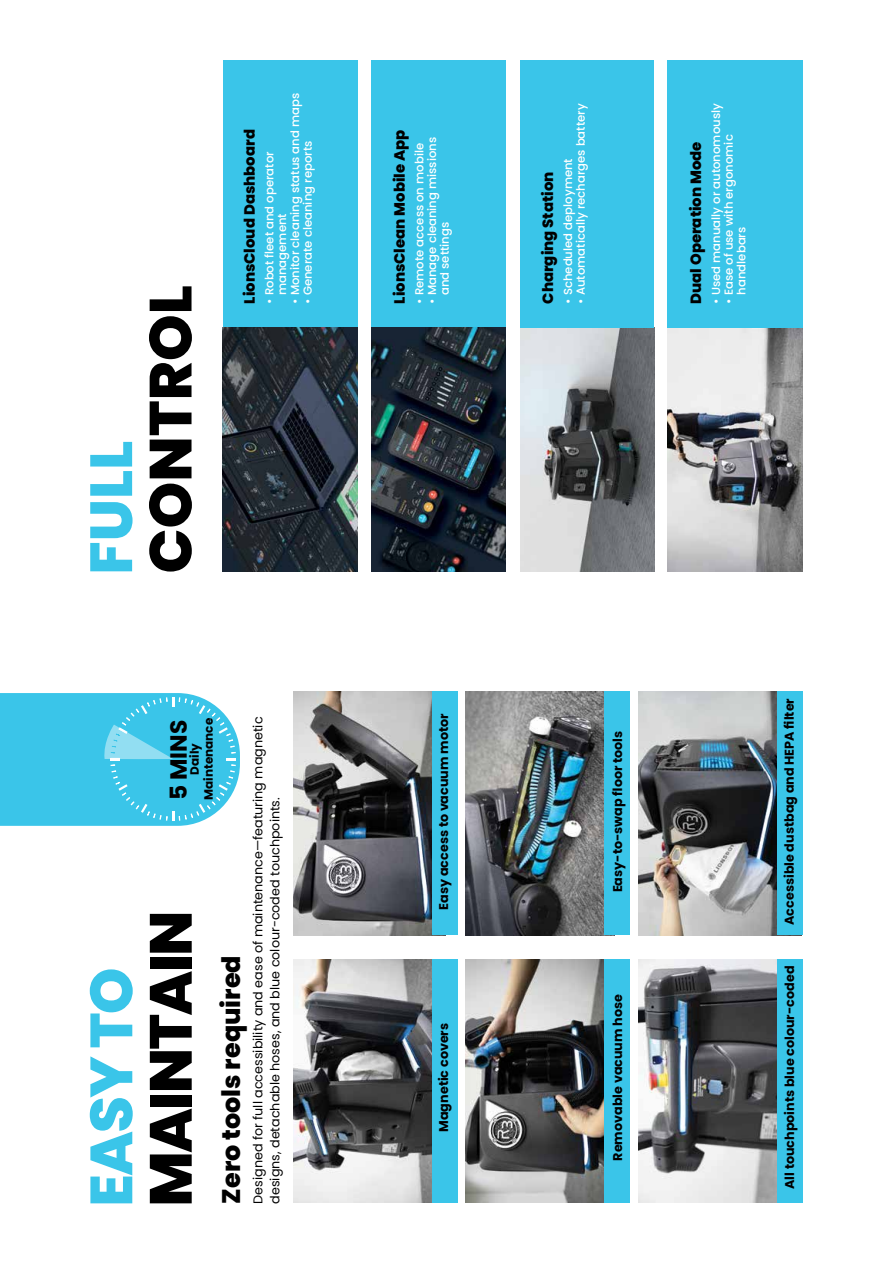
<style>
.page{position:relative;width:893px;height:1263px;background:#fff}
.page>*{position:absolute;margin:0;border:0;box-sizing:border-box;transform-origin:0 0}
.t1{font:800 59.4px "Poppins";letter-spacing:-.03em;color:#3ac5e9}
.t2{font:800 59.4px "Poppins";letter-spacing:-.03em;color:#000}
.t3{font:800 59.4px "Poppins";color:#000}
.t4{font:800 25.5px "Poppins";color:#000}
.t5{font:700 23.4px "Poppins";color:#000}
.t6{font:800 14.85px "Poppins";color:#000}
.t7{font:700 12.75px "Poppins";color:#000}
.t8{font:12.75px/17px "Poppins";color:#000}
.t9{font:700 12px "Poppins";color:#000}
.t10{font:500 11.7px/12.8px "Poppins";color:#fff}
</style>
<div class="page">
<img style="left:520px;top:328px;width:134px;height:243px">
<img style="left:667px;top:328px;width:136px;height:243px">
<img style="left:639px;top:691px;width:138px;height:244px">
<img style="left:639px;top:959px;width:138px;height:244px">
<img style="left:466px;top:691px;width:138px;height:244px">
<img style="left:466px;top:959px;width:138px;height:244px">
<img style="left:294px;top:691px;width:138px;height:244px">
<img style="left:294px;top:959px;width:138px;height:244px">
<div style="left:432px;top:691px;width:25px;height:244px;background:#3ac5e9"></div>
<div style="left:432px;top:959px;width:25px;height:244px;background:#3ac5e9"></div>
<div style="left:604px;top:959px;width:26px;height:244px;background:#3ac5e9"></div>
<div style="left:777px;top:959px;width:26px;height:244px;background:#3ac5e9"></div>
<div style="left:777px;top:691px;width:26px;height:244px;background:#3ac5e9"></div>
<div style="left:604px;top:691px;width:26px;height:244px;background:#3ac5e9"></div>
<div style="left:223px;top:60px;width:135px;height:268px;background:#3ac5e9"></div>
<div style="left:371px;top:60px;width:135px;height:268px;background:#3ac5e9"></div>
<div style="left:520px;top:60px;width:134px;height:268px;background:#3ac5e9"></div>
<div style="left:667px;top:60px;width:136px;height:268px;background:#3ac5e9"></div>
<img style="left:223px;top:328px;width:135px;height:243px">
<img style="left:371px;top:328px;width:135px;height:243px">
<svg style="left:0;top:693px;width:240px;height:133px;background:#4ac9ea"></svg>
<h1 class="t1" style="left:84px;top:575px;width:135px;rotate:-90deg">FULL</h1>
<h1 class="t3" style="left:143px;top:573px;width:290px;rotate:-90deg">CONTROL</h1>
<p class="t6" style="left:241px;top:304px;width:176px;rotate:-90deg">LionsCloud Dashboard</p>
<p class="t10" style="left:289px;top:304px;width:212px;rotate:-90deg">• Monitor cleaning status and maps</p>
<p class="t10" style="left:301px;top:304px;width:164px;rotate:-90deg">• Generate cleaning reports</p>
<p class="t10" style="left:263px;top:295px;width:145px;text-indent:-8px;rotate:-90deg">• Robot fleet and operator management</p>
<p class="t10" style="left:710px;top:304px;width:202px;rotate:-90deg">• Used manually or autonomously</p>
<p class="t10" style="left:574px;top:304px;width:202px;rotate:-90deg">• Automatically recharges battery</p>
<p class="t6" style="left:391px;top:304px;width:175px;rotate:-90deg">LionsClean Mobile App</p>
<p class="t10" style="left:722px;top:295px;width:162px;text-indent:-9px;rotate:-90deg">• Ease of use with ergonomic handlebars</p>
<p class="t10" style="left:413px;top:304px;width:162px;rotate:-90deg">• Remote access on mobile</p>
<p class="t10" style="left:426px;top:304px;width:168px;rotate:-90deg">• Manage cleaning missions</p>
<p class="t6" style="left:689px;top:304px;width:164px;rotate:-90deg">Dual Operation Mode</p>
<p class="t10" style="left:562px;top:304px;width:147px;rotate:-90deg">• Scheduled deployment</p>
<p class="t6" style="left:541px;top:304px;width:133px;rotate:-90deg">Charging Station</p>
<p class="t10" style="left:439px;top:295px;width:75px;rotate:-90deg">and settings</p>
<h1 class="t1" style="left:84px;top:1206px;width:241px;rotate:-90deg">EASY TO</h1>
<p class="t8" style="left:250px;top:1203px;width:488px;rotate:-90deg">Designed for full accessibility and ease of maintenance—featuring magnetic designs, detachable hoses, and blue colour-coded touchpoints.</p>
<p class="t7" style="left:437px;top:909px;width:198px;rotate:-90deg">Easy access to vacuum motor</p>
<h3 class="t5" style="left:165px;top:800px;width:82px;rotate:-90deg">5 MINS</h3>
<p class="t9" style="left:202px;top:800px;width:83px;rotate:-90deg">Maintenance</p>
<p class="t9" style="left:188px;top:775px;width:33px;rotate:-90deg">Daily</p>
<h1 class="t2" style="left:143px;top:1206px;width:298px;rotate:-90deg">MAINTAIN</h1>
<h2 class="t4" style="left:219px;top:1203px;width:250px;rotate:-90deg">Zero tools required</h2>
<p class="t7" style="left:437px;top:1132px;width:110px;rotate:-90deg">Magnetic covers</p>
<p class="t7" style="left:610px;top:892px;width:163px;rotate:-90deg">Easy-to-swap floor tools</p>
<p class="t7" style="left:610px;top:1160px;width:168px;rotate:-90deg">Removable vacuum hose</p>
<p class="t7" style="left:782px;top:925px;width:228px;rotate:-90deg">Accessible dustbag and HEPA filter</p>
<p class="t7" style="left:782px;top:1189px;width:225px;rotate:-90deg">All touchpoints blue colour-coded</p>
</div>
